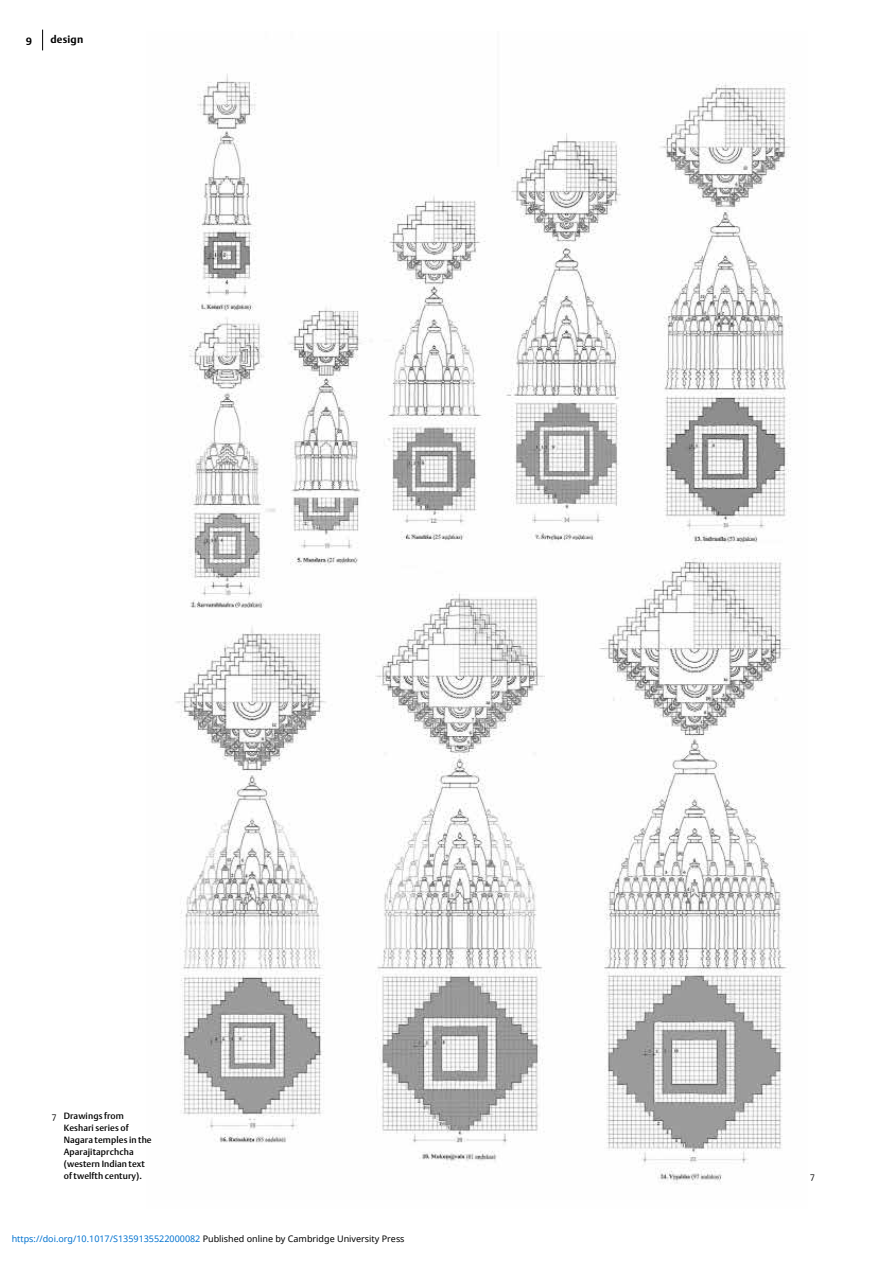
<style>
.page{position:relative;width:893px;height:1263px;background:#fff}
.page>*{position:absolute;margin:0;border:0;box-sizing:border-box;transform-origin:0 0}
.t1{font:700 10.5px "DTL Argo ST";letter-spacing:.02em;color:#000}
.t2{font:9px/12px "DTL Argo ST Medium";letter-spacing:.01em;color:#000}
.t3{font:9px "Noto Sans";color:#0172cf}
.t4{font:9px "DTL Argo ST Light";color:#000}
.s1{font-family:"DTL Argo ST Light"}
.s2{color:#000}
</style>
<div class="page">
<svg style="left:42px;top:30px;width:1px;height:20px"></svg>
<img style="left:176px;top:73px;width:615px;height:1112px">
<p class="t1" style="left:26px;top:33px;width:8px">9</p>
<p class="t1" style="left:50px;top:33px;width:34px">design</p>
<p class="t2" style="left:64px;top:1110px;width:89px;text-indent:-12px"><span class="s1">7</span> Drawings from<br>Keshari series of<br>Nagara temples in the<br>Aparajitaprchcha (western Indian text of twelfth century).</p>
<p class="t3" style="left:12px;top:1232px;width:394px">https://doi.org/10.1017/S1359135522000082 <span class="s2">Published online by Cambridge University Press</span></p>
<p class="t4" style="left:811px;top:1170px;width:6px">7</p>
</div>
